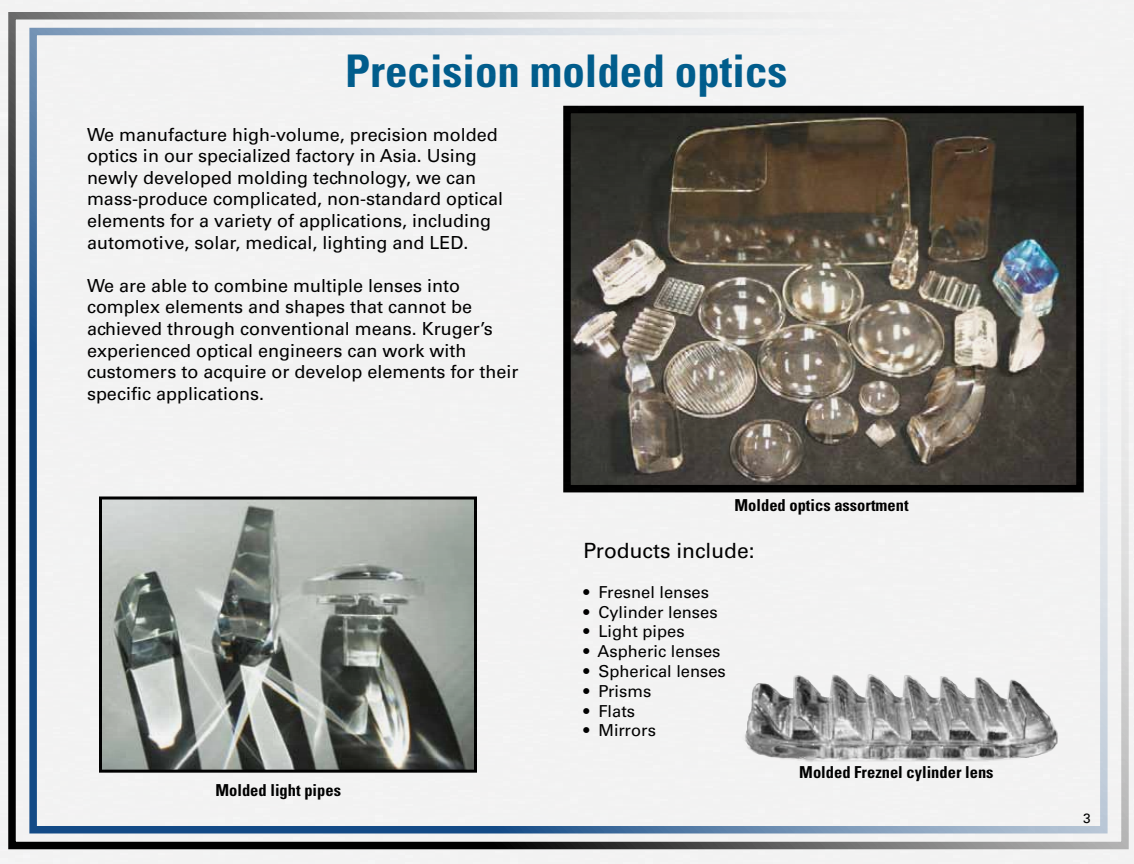
<style>
.page{position:relative;width:1134px;height:864px;background:#fff}
.page>*{position:absolute;margin:0;border:0;box-sizing:border-box;transform-origin:0 0}
.t1{font:700 condensed 45px "Univers LT Std";color:#006193}
.t2{font:21px "Univers LT Std";color:#000}
.t3{font:18px/21.6px "Univers LT Std";color:#000}
.t4{font:16.5px "Univers LT Std";color:#000}
.t5{font:700 condensed 16.5px "Univers LT Std";color:#000}
.t6{font:13.5px "Univers LT Std";color:#000}
</style>
<div class="page">
<img style="left:0;top:0;width:1134px;height:864px">
<div style="left:8px;top:12px;width:1121px;height:837px;border:8px solid #000"></div>
<div style="left:29px;top:28px;width:1079px;height:805px;border:8px solid #134a86"></div>
<h1 class="t1" style="left:345px;top:43px;width:444px">Precision molded optics</h1>
<p class="t3" style="left:87px;top:123px;width:418px">We manufacture high-volume, precision molded optics in our specialized factory in Asia. Using newly developed molding technology, we can mass-produce complicated, non-standard optical elements for a variety of applications, including automotive, solar, medical, lighting and LED.</p>
<p class="t3" style="left:87px;top:275px;width:433px">We are able to combine multiple lenses into complex elements and shapes that cannot be achieved through conventional means. Kruger’s experienced optical engineers can work with customers to acquire or develop elements for their specific applications.</p>
<p class="t5" style="left:215px;top:780px;width:127px">Molded light pipes</p>
<p class="t5" style="left:735px;top:495px;width:176px">Molded optics assortment</p>
<p class="t2" style="left:584px;top:538px;width:173px">Products include:</p>
<p class="t4" style="left:583px;top:582px;width:127px">• Fresnel lenses</p>
<p class="t4" style="left:583px;top:602px;width:136px">• Cylinder lenses</p>
<p class="t4" style="left:583px;top:622px;width:103px">• Light pipes</p>
<p class="t4" style="left:583px;top:642px;width:138px">• Aspheric lenses</p>
<p class="t4" style="left:583px;top:661px;width:144px">• Spherical lenses</p>
<p class="t4" style="left:583px;top:681px;width:69px">• Prisms</p>
<p class="t4" style="left:583px;top:701px;width:53px">• Flats</p>
<p class="t4" style="left:583px;top:721px;width:74px">• Mirrors</p>
<p class="t5" style="left:799px;top:762px;width:196px">Molded Freznel cylinder lens</p>
<p class="t6" style="left:1083px;top:810px;width:9px">3</p>
</div>
